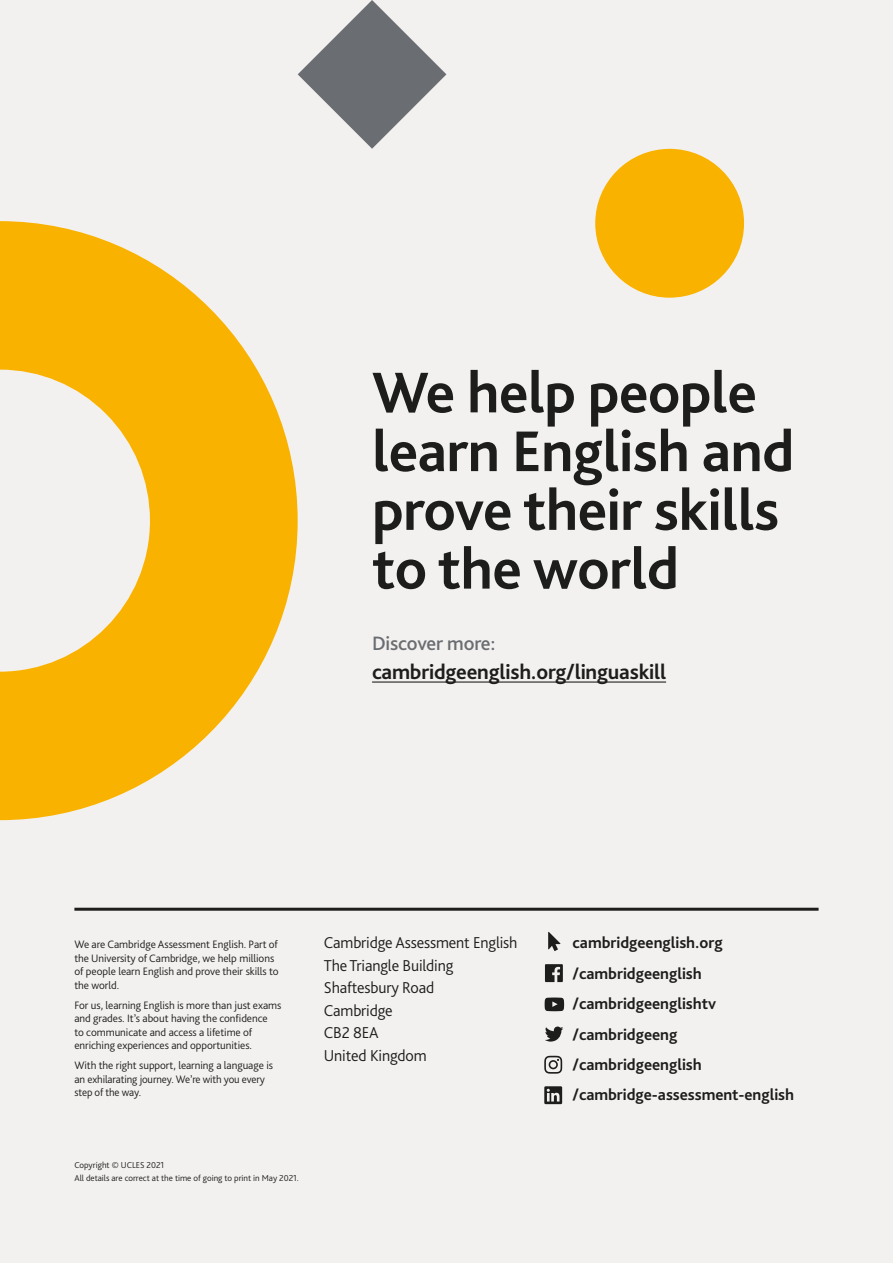
<style>
.page{position:relative;width:893px;height:1263px;background:#f3f1f0}
.page>*{position:absolute;margin:0;border:0;box-sizing:border-box;transform-origin:0 0}
.BC_strap{font:700 60px "Bliss Pro";letter-spacing:-.01em;color:#1d1d1b}
.BC_hyperlink{font:700 21.75px "Bliss Pro";letter-spacing:-.01em;color:#1d1d1b}
.BC_discover{font:500 20.25px "Bliss Pro";letter-spacing:-.01em;color:#6a6d71}
.BC_social_links{font:700 16.5px "Bliss Pro";color:#1d1d1b}
.Body{font:300 16.5px/22.5px "Bliss Pro";letter-spacing:-.01em;color:#1d1d1b}
.BC_bio{font:300 11.25px/13.5px "Bliss Pro";letter-spacing:-.005em;color:#1d1d1b}
.BC_boilerplate{font:300 9px/13.5px "Bliss Pro";color:#1d1d1b}
</style>
<div class="page">
<svg style="left:0;top:221px;width:298px;height:599px;fill:#fab200"></svg>
<div style="left:595px;top:149px;width:149px;height:149px;background:#fab200;border-radius:50%"></div>
<svg style="left:298px;top:0;width:148px;height:149px"></svg>
<hr style="left:74px;top:908px;width:745px;height:3px;background:#1d1d1b">
<hr style="left:372px;top:681px;width:294px;height:2px;background:#1d1d1b">
<svg style="left:545px;top:1026px;width:18px;height:15px"></svg>
<svg style="left:545px;top:964px;width:18px;height:18px"></svg>
<svg style="left:548px;top:932px;width:12px;height:19px"></svg>
<svg style="left:545px;top:997px;width:19px;height:14px"></svg>
<svg style="left:544px;top:1056px;width:18px;height:18px"></svg>
<svg style="left:544px;top:1086px;width:18px;height:18px"></svg>
<p class="BC_strap" style="left:372px;top:355px;width:386px">We help people</p>
<p class="BC_strap" style="left:372px;top:414px;width:424px">learn English and</p>
<p class="BC_strap" style="left:372px;top:473px;width:409px">prove their skills</p>
<p class="BC_strap" style="left:372px;top:531px;width:309px">to the world</p>
<p class="BC_discover" style="left:372px;top:631px;width:125px">Discover more:</p>
<p class="BC_hyperlink" style="left:372px;top:658px;width:296px">cambridgeenglish.org/linguaskill</p>
<p class="BC_bio" style="left:74px;top:938px;width:206px">We are Cambridge Assessment English. Part of the University of Cambridge, we help millions of people learn English and prove their skills to the world.</p>
<p class="BC_bio" style="left:74px;top:998px;width:208px">For us, learning English is more than just exams and grades. It’s about having the confidence<br>to communicate and access a lifetime of enriching experiences and opportunities.</p>
<p class="BC_bio" style="left:74px;top:1058px;width:200px">With the right support, learning a language is an exhilarating journey. We’re with you every step of the way.</p>
<p class="BC_boilerplate" style="left:74px;top:1158px;width:226px">Copyright © UCLES 2021<br>All details are correct at the time of going to print in May 2021.</p>
<p class="Body" style="left:324px;top:931px;width:195px">Cambridge Assessment English<br>The Triangle Building<br>Shaftesbury Road<br>Cambridge<br>CB2 8EA<br>United Kingdom</p>
<p class="BC_social_links" style="left:573px;top:933px;width:152px">cambridgeenglish.org</p>
<p class="BC_social_links" style="left:573px;top:963px;width:131px">/cambridgeenglish</p>
<p class="BC_social_links" style="left:573px;top:993px;width:145px">/cambridgeenglishtv</p>
<p class="BC_social_links" style="left:573px;top:1024px;width:106px">/cambridgeeng</p>
<p class="BC_social_links" style="left:573px;top:1054px;width:131px">/cambridgeenglish</p>
<p class="BC_social_links" style="left:573px;top:1084px;width:223px">/cambridge-assessment-english</p>
</div>
